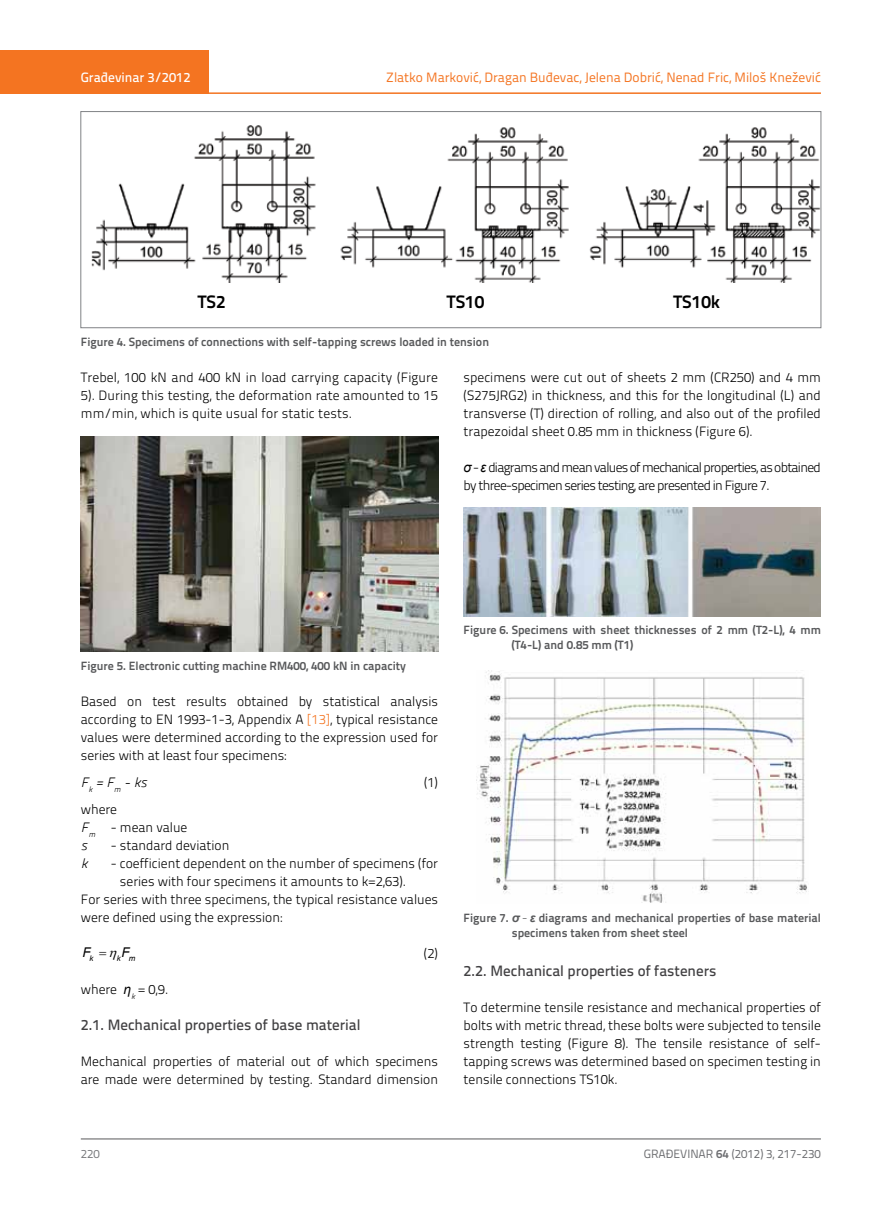
<style>
.page{position:relative;width:872px;height:1212px;background:#fff}
.page>*{position:absolute;margin:0;border:0;box-sizing:border-box;transform-origin:0 0}
.t1{font:700 18px "Titillium Text 22 L";color:#000}
.t2{font:500 15px "Titillium Text 22 L";color:#414042}
.t3{font:300 13.5px/18px "Titillium Text 22 L";color:#000;text-align:justify}
.t4{font:300 13.5px/18px "Titillium Text 22 L";letter-spacing:-.05em;color:#000}
.t5{font:13.5px "Titillium Text 22 L";color:#f47421}
.t6{font:500 13.5px "Titillium Text 22 L";color:#fff}
.t7{font:italic 13.5px "Panefresco 250 wt";color:#000}
.t8{font:italic 13.5px "Arial";color:#000}
.t9{font:700 12px/15px "Titillium Text 22 L";color:#58595b}
.t10{font:12px "Titillium Text 22 L";color:#6d6e71}
.t11{font:12px "Titillium Text 22 L";color:#797a7d}
.t12{font:italic 7.8px "Arial";color:#000}
.s1{font-family:"Arial";font-weight:400;font-style:italic}
.s2{color:#f47421}
.s3{font-family:"Panefresco 250 wt";font-weight:400;font-style:italic}
.s4{font-family:"Arial";font-style:italic}
.s5{font-weight:300}
.s6{font-weight:700}
</style>
<div class="page">
<div style="left:0;top:50px;width:208px;height:44px;background:#f47421"></div>
<hr style="left:0;top:92px;width:821px;height:2px;background:#f47421">
<hr style="left:81px;top:1139px;width:740px;height:1px;background:#58595b">
<img style="left:81px;top:436px;width:357px;height:215px">
<img style="left:463px;top:508px;width:358px;height:108px">
<img style="left:476px;top:670px;width:331px;height:233px">
<img style="left:91px;top:125px;width:728px;height:158px">
<div style="left:81px;top:111px;width:740px;height:217px;border:1px solid #808285"></div>
<p class="t6" style="left:81px;top:67px;width:111px">Građevinar 3/2012</p>
<p class="t5" style="left:386px;top:68px;width:436px">Zlatko Marković, Dragan Buđevac, Jelena Dobrić, Nenad Fric, Miloš Knežević</p>
<h1 class="t1" style="left:198px;top:288px;width:29px">TS2</h1>
<h1 class="t1" style="left:447px;top:288px;width:39px">TS10</h1>
<h1 class="t1" style="left:673px;top:288px;width:48px">TS10k</h1>
<p class="t9" style="left:81px;top:333px;width:410px">Figure 4. Specimens of connections with self-tapping screws loaded in tension</p>
<p class="t3" style="left:81px;top:367px;width:359px">Trebel, 100 kN and 400 kN in load carrying capacity (Figure 5). During this testing, the deformation rate amounted to 15 mm/min, which is quite usual for static tests.</p>
<p class="t3" style="left:463px;top:367px;width:359px">specimens were cut out of sheets 2 mm (CR250) and 4 mm (S275JRG2) in thickness, and this for the longitudinal (L) and transverse (T) direction of rolling, and also out of the profiled trapezoidal sheet 0.85 mm in thickness (Figure 6).</p>
<p class="t4" style="left:463px;top:457px;width:359px"><span class="s1">σ</span> - <span class="s1">ε</span> diagrams and mean values of mechanical properties, as obtained by three-specimen series testing, are presented in Figure 7.</p>
<p class="t9" style="left:81px;top:657px;width:326px">Figure 5. Electronic cutting machine RM400, 400 kN in capacity</p>
<p class="t3" style="left:81px;top:692px;width:359px">Based on test results obtained by statistical analysis according to EN 1993-1-3, Appendix A <span class="s2">[13]</span>, typical resistance values were determined according to the expression used for series with at least four specimens:</p>
<p class="t7" style="left:81px;top:772px;width:67px">F<sub>k</sub> = F<sub>m</sub> - ks</p>
<p class="t3" style="left:424px;top:773px;width:15px">(1)</p>
<p class="t3" style="left:81px;top:800px;width:108px">where<br><span class="s3">F</span><sub>m</sub> - mean value</p>
<p class="t7" style="left:81px;top:835px;width:8px">s</p>
<p class="t3" style="left:111px;top:836px;width:120px">- standard deviation</p>
<p class="t7" style="left:81px;top:853px;width:8px">k</p>
<p class="t3" style="left:111px;top:854px;width:329px">- coefficient dependent on the number of specimens (for</p>
<p class="t3" style="left:120px;top:872px;width:288px">series with four specimens it amounts to k=2,63).</p>
<p class="t3" style="left:81px;top:890px;width:359px">For series with three specimens, the typical resistance values</p>
<p class="t3" style="left:81px;top:908px;width:203px">were defined using the expression:</p>
<p class="t8" style="left:82px;top:944px;width:10px">F</p>
<p class="t8" style="left:122px;top:944px;width:10px">F</p>
<p class="t12" style="left:90px;top:953px;width:5px">k</p>
<p class="t12" style="left:117px;top:953px;width:20px">k m</p>
<p class="t3" style="left:424px;top:944px;width:16px">(2)</p>
<p class="t3" style="left:81px;top:980px;width:89px">where <span class="s1">η</span><sub>k</sub> = 0,9.</p>
<p class="t2" style="left:81px;top:1014px;width:281px">2.1. Mechanical properties of base material</p>
<p class="t3" style="left:81px;top:1052px;width:359px">Mechanical properties of material out of which specimens are made were determined by testing. Standard dimension</p>
<p class="t9" style="left:512px;top:621px;width:311px;text-indent:-48px">Figure 6. Specimens with sheet thicknesses of 2 mm (T2-L), 4 mm (T4-L) and 0.85 mm (T1)</p>
<p class="t9" style="left:512px;top:910px;width:311px;text-indent:-48px">Figure 7. <span class="s4">σ</span> <span class="s5">-</span> <span class="s4">ε</span> diagrams and mechanical properties of base material specimens taken from sheet steel</p>
<p class="t2" style="left:463px;top:959px;width:254px">2.2. Mechanical properties of fasteners</p>
<p class="t3" style="left:463px;top:998px;width:359px">To determine tensile resistance and mechanical properties of bolts with metric thread, these bolts were subjected to tensile strength testing (Figure 8). The tensile resistance of self&shy;tapping screws was determined based on specimen testing in tensile connections TS10k.</p>
<p class="t11" style="left:81px;top:1144px;width:21px">220</p>
<p class="t10" style="left:643px;top:1144px;width:179px">GRAĐEVINAR <span class="s6">64</span> (2012) 3, 217-230</p>
</div>
